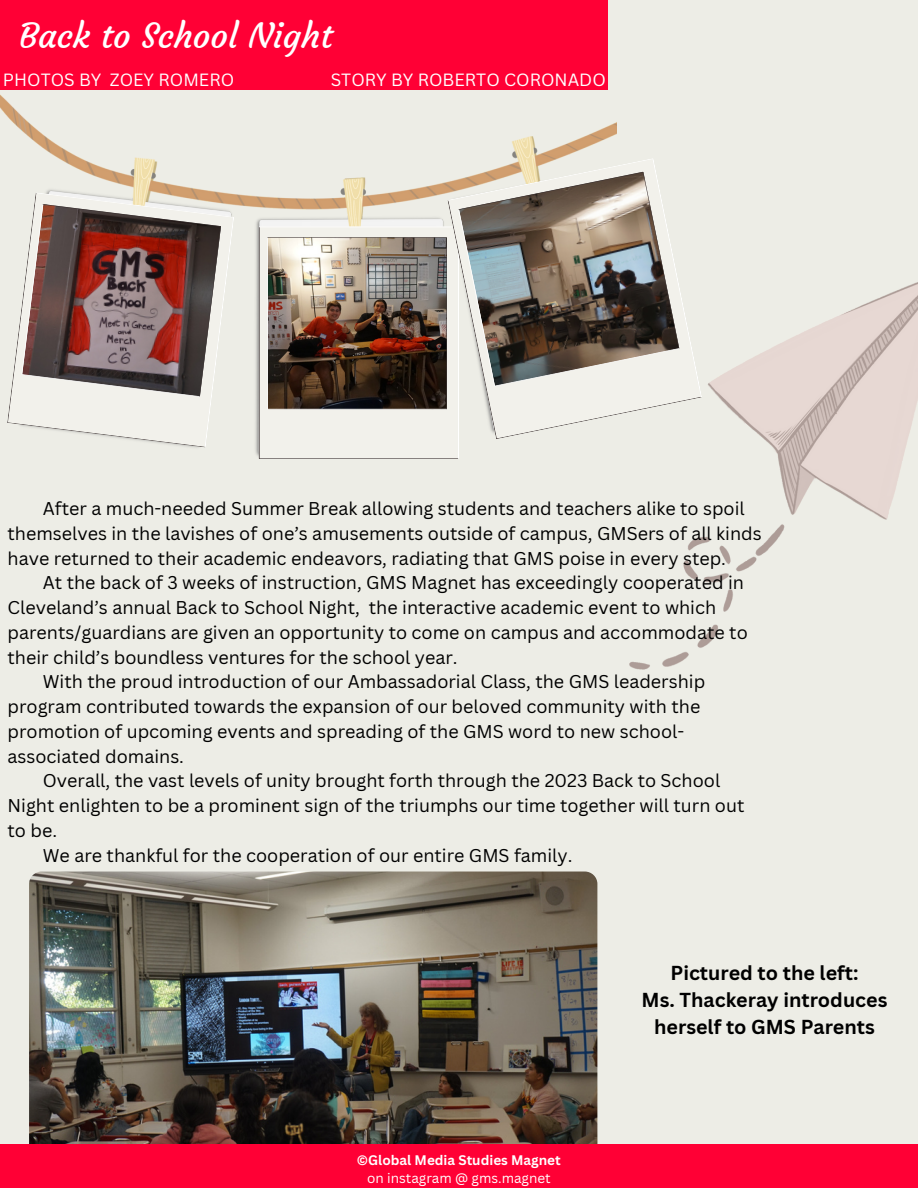
<style>
.page{position:relative;width:918px;height:1188px;background:#edede6}
.page>*{position:absolute;margin:0;border:0;box-sizing:border-box;transform-origin:0 0}
.t1{font:34.5px "Courgette";color:#fff}
.t2{font:700 19.65px/27.2px "Canva Sans";color:#000;text-align:center}
.t3{font:18px/24.8px "Canva Sans";color:#000}
.t4{font:17.25px "Canva Sans";color:#fff}
.t5{font:700 13.5px "Canva Sans";color:#fff}
.t6{font:13.5px "Canva Sans";color:#fff}
</style>
<div class="page">
<div style="left:0;top:0;width:607px;height:90px;background:#ff0035"></div>
<img style="left:29px;top:872px;width:568px;height:298px;border-radius:13px">
<img style="left:0;top:94px;width:616px;height:365px">
<img style="left:630px;top:282px;width:288px;height:388px">
<svg style="left:7px;top:193px;width:214px;height:255px"></svg>
<svg style="left:21px;top:192px;width:213px;height:255px"></svg>
<img style="left:259px;top:227px;width:200px;height:232px">
<svg style="left:448px;top:397px;width:254px;height:42px"></svg>
<svg style="left:448px;top:158px;width:254px;height:239px"></svg>
<div style="left:0;top:1145px;width:918px;height:43px;background:#ff0035"></div>
<p class="t1" style="left:19px;top:15px;width:315px">Back to School Night</p>
<p class="t4" style="left:3px;top:68px;width:233px">PHOTOS BY ZOEY ROMERO</p>
<p class="t4" style="left:331px;top:68px;width:277px">STORY BY ROBERTO CORONADO</p>
<p class="t3" style="left:8px;top:496px;width:756px;text-indent:35px">After a much-needed Summer Break allowing students and teachers alike to spoil themselves in the lavishes of one’s amusements outside of campus, GMSers of all kinds have returned to their academic endeavors, radiating that GMS poise in every step.</p>
<p class="t3" style="left:8px;top:570px;width:742px;text-indent:35px">At the back of 3 weeks of instruction, GMS Magnet has exceedingly cooperated in Cleveland’s annual Back to School Night, the interactive academic event to which parents/guardians are given an opportunity to come on campus and accommodate to their child’s boundless ventures for the school year.</p>
<p class="t3" style="left:8px;top:669px;width:699px;text-indent:35px">With the proud introduction of our Ambassadorial Class, the GMS leadership program contributed towards the expansion of our beloved community with the promotion of upcoming events and spreading of the GMS word to new school&shy;associated domains.</p>
<p class="t3" style="left:8px;top:768px;width:738px;text-indent:35px">Overall, the vast levels of unity brought forth through the 2023 Back to School<br>Night enlighten to be a prominent sign of the triumphs our time together will turn out to be.</p>
<p class="t3" style="left:43px;top:842px;width:531px">We are thankful for the cooperation of our entire GMS family.</p>
<p class="t5" style="left:357px;top:1151px;width:205px">©Global Media Studies Magnet</p>
<p class="t6" style="left:367px;top:1169px;width:185px">on instagram @ gms.magnet</p>
<p class="t2" style="left:671px;top:958px;width:189px">Pictured to the left:</p>
<p class="t2" style="left:642px;top:986px;width:247px">Ms. Thackeray introduces herself to GMS Parents</p>
</div>
